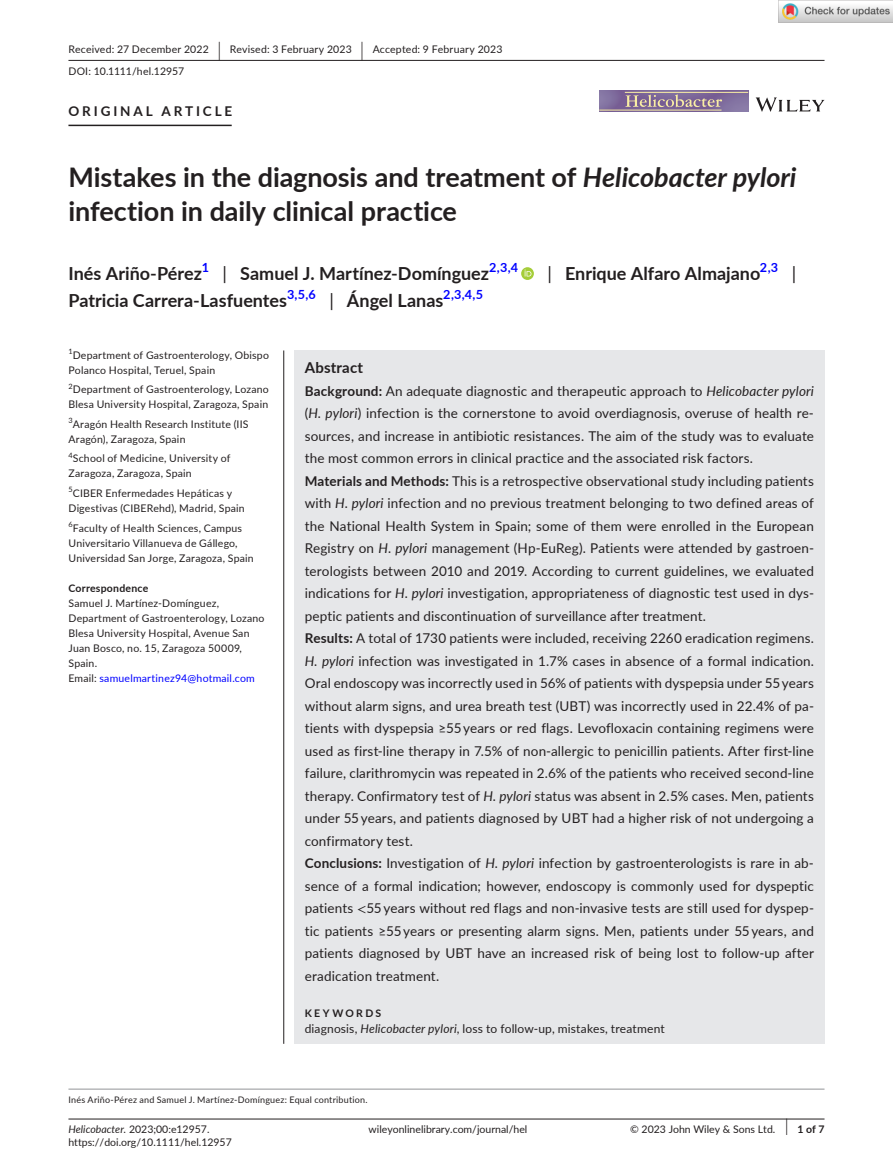
<style>
.page{position:relative;width:893px;height:1174px;background:#fff}
.page>*{position:absolute;margin:0;border:0;box-sizing:border-box;transform-origin:0 0}
.t1{font:700 27px/34.5px "Lato";letter-spacing:-.005em;color:#231f20}
.t2{font:700 18px "Lato";color:#231f20}
.t3{font:18px "Lato";color:#231f20}
.t4{font:700 15px "Lato";letter-spacing:.015em;color:#231f20}
.t5{font:13.5px/22.5px "Lato";letter-spacing:.01em;color:#231f20}
.t6{font:700 13.5px "Lato";letter-spacing:.215em;color:#231f20}
.t7{font:700 12.6px "Lato";color:#00f}
.t8{font:12px "Lato";letter-spacing:.015em;color:#231f20}
.t9{font:10.5px/15px "Lato";letter-spacing:.02em;color:#231f20}
.t10{font:10.5px "Lato";color:#231f20}
.t11{font:700 10.5px "Lato";letter-spacing:.02em;color:#231f20}
.t12{font:700 10.5px "Lato";letter-spacing:.22em;color:#231f20}
.t13{font:9px "Lato";letter-spacing:.025em;color:#231f20}
.t14{font:7.35px "Lato";color:#231f20}
.s1{font-size:19.65px}
.s2{font-style:italic}
.s3{font-weight:400}
.s4{color:#00f}
.s5{font-weight:700}
.s6{font-family:"STIX"}
.s7{font-weight:400;font-size:17.4px}
</style>
<div class="page">
<hr style="left:68px;top:1118px;width:756px;height:1px;background:#231f20">
<svg style="left:756px;top:97px;width:68px;height:15px"></svg>
<img style="left:599px;top:91px;width:149px;height:21px">
<svg style="left:625px;top:94px;width:97px;height:13px"></svg>
<hr style="left:625px;top:92px;width:123px;height:1px;background:#f9eea4">
<hr style="left:599px;top:110px;width:122px;height:1px;background:#f9eea4">
<hr style="left:68px;top:60px;width:756px;height:1px;background:#231f20">
<hr style="left:68px;top:125px;width:164px;height:1px;background:#231f20">
<svg style="left:521px;top:267px;width:13px;height:13px"></svg>
<svg style="left:525px;top:269px;width:6px;height:7px"></svg>
<hr style="left:68px;top:1088px;width:756px;height:1px;background:#939598">
<div style="left:294px;top:350px;width:530px;height:693px;background:#e6e7e9"></div>
<hr style="left:283px;top:350px;width:1px;height:693px;background:#231f20">
<img style="left:779px;top:0;width:114px;height:23px">
<p class="t9" style="left:68px;top:38px;width:435px;line-height:21.8px">Received: 27 December 2022 <span class="s1">|</span> Revised: 3 February 2023 <span class="s1">|</span> Accepted: 9 February 2023<br>DOI: 10.1111/hel.12957</p>
<p class="t6" style="left:68px;top:101px;width:165px">ORIGINAL ARTICLE</p>
<h1 class="t1" style="left:68px;top:159px;width:730px">Mistakes in the diagnosis and treatment of <span class="s2">Helicobacter pylori </span>infection in daily clinical practice</h1>
<h2 class="t2" style="left:68px;top:260px;width:135px">Inés Ariño-Pérez</h2>
<p class="t7" style="left:202px;top:258px;width:9px">1</p>
<h2 class="t2" style="left:223px;top:260px;width:268px"><span class="s3">|</span> Samuel J. Martínez-Domínguez</h2>
<p class="t7" style="left:489px;top:258px;width:30px">2,3,4</p>
<h2 class="t2" style="left:547px;top:260px;width:214px"><span class="s3">|</span> Enrique Alfaro Almajano</h2>
<p class="t7" style="left:760px;top:258px;width:20px">2,3</p>
<h2 class="t3" style="left:792px;top:260px;width:6px">|</h2>
<h2 class="t2" style="left:68px;top:287px;width:220px">Patricia Carrera-Lasfuentes</h2>
<p class="t7" style="left:287px;top:285px;width:30px">3,5,6</p>
<h2 class="t2" style="left:329px;top:287px;width:116px"><span class="s3">|</span> Ángel Lanas</h2>
<p class="t7" style="left:443px;top:285px;width:41px">2,3,4,5</p>
<p class="t14" style="left:68px;top:346px;width:6px">1</p>
<p class="t9" style="left:68px;top:347px;width:202px;text-indent:4px">Department of Gastroenterology, Obispo<br>Polanco Hospital, Teruel, Spain</p>
<p class="t14" style="left:68px;top:381px;width:6px">2</p>
<p class="t9" style="left:68px;top:382px;width:202px;text-align:center">Department of Gastroenterology, Lozano<br>Blesa University Hospital, Zaragoza, Spain</p>
<p class="t9" style="left:68px;top:416px;width:182px"><sup>3</sup>Aragón Health Research Institute (IIS<br>Aragón), Zaragoza, Spain</p>
<p class="t9" style="left:68px;top:451px;width:164px"><sup>4</sup>School of Medicine, University of<br>Zaragoza, Zaragoza, Spain</p>
<p class="t9" style="left:68px;top:485px;width:178px"><sup>5</sup>CIBER Enfermedades Hepáticas y<br>Digestivas (CIBERehd), Madrid, Spain</p>
<p class="t9" style="left:68px;top:520px;width:187px"><sup>6</sup>Faculty of Health Sciences, Campus<br>Universitario Villanueva de Gállego,<br>Universidad San Jorge, Zaragoza, Spain</p>
<p class="t11" style="left:68px;top:580px;width:81px">Correspondence</p>
<p class="t9" style="left:68px;top:595px;width:198px">Samuel J. Martínez-Domínguez,<br>Department of Gastroenterology, Lozano<br>Blesa University Hospital, Avenue San<br>Juan Bosco, no. 15, Zaragoza 50009,<br>Spain.<br>Email: <span class="s4">samuelmartinez94@hotmail.com</span></p>
<p class="t4" style="left:305px;top:356px;width:60px">Abstract</p>
<p class="t5" style="left:305px;top:379px;width:511px"><span class="s5">Background:</span> An adequate diagnostic and therapeutic approach to <span class="s2">Helicobacter pylori </span>(<span class="s2">H. pylori</span>) infection is the cornerstone to avoid overdiagnosis, overuse of health re&shy;sources, and increase in antibiotic resistances. The aim of the study was to evaluate the most common errors in clinical practice and the associated risk factors.<br><span class="s5">Materials and Methods:</span> This is a retrospective observational study including patients with <span class="s2">H. pylori</span> infection and no previous treatment belonging to two defined areas of the National Health System in Spain; some of them were enrolled in the European Registry on <span class="s2">H. pylori</span> management (Hp-EuReg). Patients were attended by gastroen&shy;terologists between 2010 and 2019. According to current guidelines, we evaluated indications for <span class="s2">H. pylori</span> investigation, appropriateness of diagnostic test used in dys&shy;peptic patients and discontinuation of surveillance after treatment.<br><span class="s5">Results:</span> A total of 1730 patients were included, receiving 2260 eradication regimens.<br><span class="s2">H. pylori</span> infection was investigated in 1.7% cases in absence of a formal indication.<br>Oral endoscopy was incorrectly used in 56% of patients with dyspepsia under 55 years without alarm signs, and urea breath test (UBT) was incorrectly used in 22.4% of pa&shy;tients with dyspepsia ≥55 years or red flags. Levofloxacin containing regimens were used as first-line therapy in 7.5% of non-allergic to penicillin patients. After first-line failure, clarithromycin was repeated in 2.6% of the patients who received second-line therapy. Confirmatory test of <span class="s2">H. pylori</span> status was absent in 2.5% cases. Men, patients under 55 years, and patients diagnosed by UBT had a higher risk of not undergoing a confirmatory test.<br><span class="s5">Conclusions:</span> Investigation of <span class="s2">H. pylori</span> infection by gastroenterologists is rare in ab&shy;sence of a formal indication; however, endoscopy is commonly used for dyspeptic patients <span class="s6">&lt;</span>55 years without red flags and non-invasive tests are still used for dyspep&shy;tic patients ≥55 years or presenting alarm signs. Men, patients under 55 years, and patients diagnosed by UBT have an increased risk of being lost to follow-up after eradication treatment.</p>
<p class="t12" style="left:305px;top:1005px;width:78px">KEYWORDS</p>
<p class="t8" style="left:305px;top:1020px;width:361px">diagnosis, <span class="s2">Helicobacter pylori</span>, loss to follow-up, mistakes, treatment</p>
<p class="t13" style="left:68px;top:1093px;width:301px">Inés Ariño-Pérez and Samuel J. Martínez-Domínguez: Equal contribution.</p>
<p class="t10" style="left:68px;top:1121px;width:143px"><span class="s2">Helicobacter.</span> 2023;00:e12957.</p>
<p class="t10" style="left:369px;top:1121px;width:160px">wileyonlinelibrary.com/journal/hel</p>
<p class="t11" style="left:786px;top:1121px;width:40px"><span class="s7">|</span> 1 of 7</p>
<p class="t10" style="left:68px;top:1135px;width:165px">https://doi.org/10.1111/hel.12957</p>
<p class="t10" style="left:630px;top:1121px;width:147px">© 2023 John Wiley &amp; Sons Ltd.</p>
</div>
